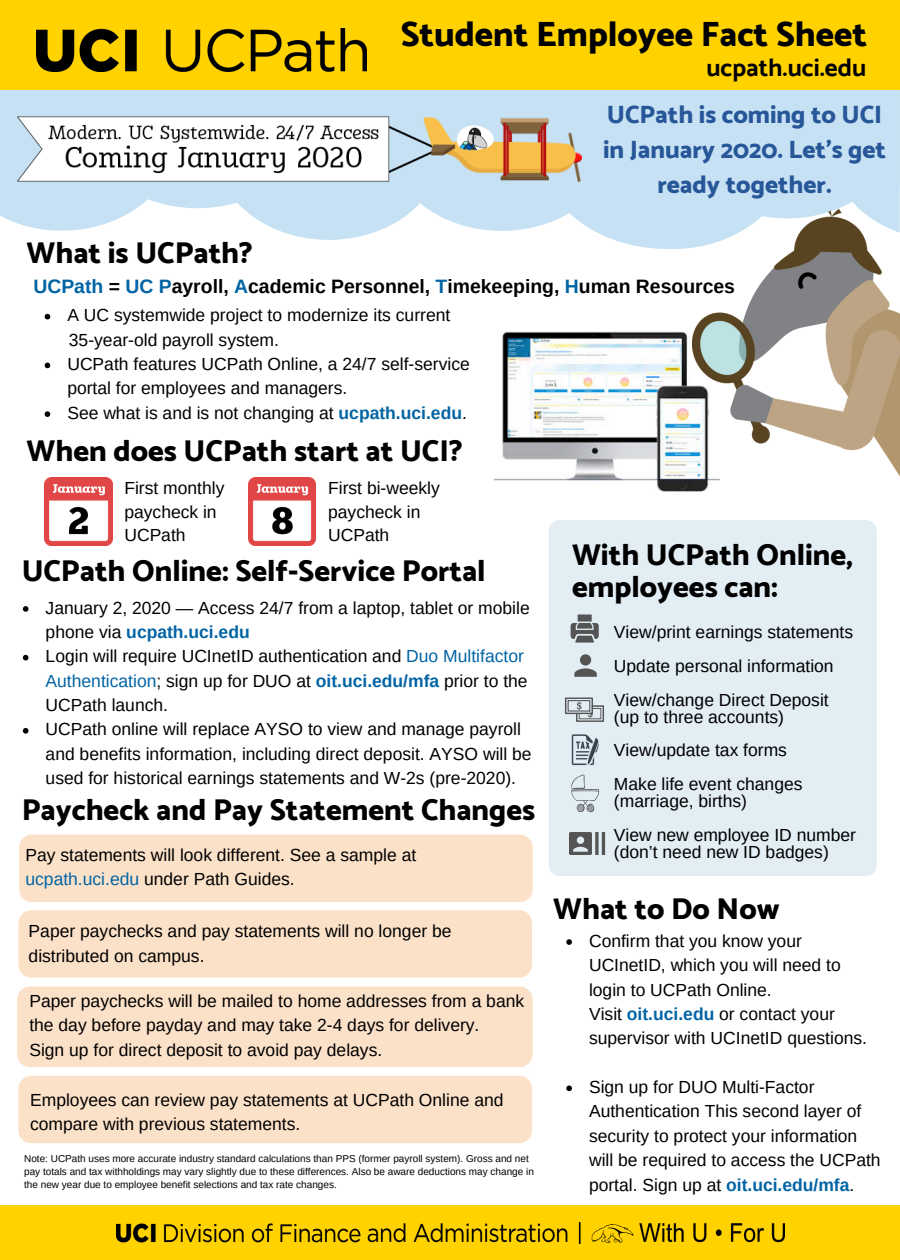
<style>
.page{position:relative;width:900px;height:1260px;background:#fff}
.page>*{position:absolute;margin:0;border:0;box-sizing:border-box;transform-origin:0 0}
.t1{font:800 35px "Catamaran";color:#000}
.t2{font:800 30px/32px "Catamaran";color:#000}
.t3{font:800 25px/35px "Catamaran";color:#275799;text-align:center}
.t4{font:700 25px "Catamaran";color:#000}
.t5{font:700 19.5px "Arimo";color:#000}
.t6{font:17.5px/24.5px "Arimo";color:#000}
.t7{font:10px/13px "Arimo";color:#000}
.s1{color:#0064a4}
.s2{font-weight:700;color:#0064a4}
</style>
<div class="page">
<svg style="left:0;top:90px;width:900px;height:159px;fill:#c6e1f3"></svg>
<div style="left:0;top:0;width:900px;height:90px;background:#ffd200"></div>
<img style="left:37px;top:28px;width:330px;height:43px">
<div style="left:0;top:1205px;width:900px;height:55px;background:#ffd200"></div>
<img style="left:117px;top:1223px;width:667px;height:20px">
<img style="left:18px;top:108px;width:564px;height:87px">
<img style="left:495px;top:332px;width:225px;height:159px">
<img style="left:692px;top:209px;width:208px;height:268px">
<svg style="left:45px;top:314px;width:5px;height:5px"></svg>
<svg style="left:45px;top:363px;width:5px;height:5px"></svg>
<svg style="left:45px;top:411px;width:5px;height:6px"></svg>
<img style="left:45px;top:478px;width:67px;height:67px">
<img style="left:248px;top:478px;width:68px;height:67px">
<svg style="left:23px;top:606px;width:5px;height:6px"></svg>
<svg style="left:23px;top:655px;width:5px;height:5px"></svg>
<svg style="left:23px;top:728px;width:5px;height:6px"></svg>
<div style="left:19px;top:835px;width:514px;height:67px;background:#fce1c9;border-radius:13px"></div>
<div style="left:18px;top:910px;width:514px;height:68px;background:#fce1c9;border-radius:13px"></div>
<div style="left:17px;top:986px;width:516px;height:81px;background:#fce1c9;border-radius:13px"></div>
<div style="left:18px;top:1076px;width:514px;height:67px;background:#fce1c9;border-radius:13px"></div>
<div style="left:549px;top:520px;width:328px;height:356px;background:#e2edf4;border-radius:11px"></div>
<svg style="left:571px;top:615px;width:28px;height:28px"></svg>
<svg style="left:574px;top:654px;width:23px;height:23px"></svg>
<svg style="left:565px;top:698px;width:39px;height:24px"></svg>
<svg style="left:571px;top:775px;width:28px;height:37px"></svg>
<svg style="left:569px;top:832px;width:36px;height:23px"></svg>
<svg style="left:566px;top:939px;width:6px;height:6px"></svg>
<svg style="left:566px;top:1086px;width:6px;height:5px"></svg>
<h1 class="t1" style="left:401px;top:14px;width:468px">Student Employee Fact Sheet</h1>
<h3 class="t4" style="left:706px;top:52px;width:161px">ucpath.uci.edu</h3>
<h2 class="t2" style="left:27px;top:237px;width:228px">What is UCPath?</h2>
<h3 class="t3" style="left:603px;top:97px;width:285px">UCPath is coming to UCI in January 2020. Let’s get ready together.</h3>
<p class="t5" style="left:33px;top:275px;width:703px"><span class="s1">UCPath</span> = <span class="s1">UC P</span>ayroll, <span class="s1">A</span>cademic Personnel, <span class="s1">T</span>imekeeping, <span class="s1">H</span>uman Resources</p>
<p class="t6" style="left:67px;top:303px;width:404px">A UC systemwide project to modernize its current 35-year-old payroll system.<br>UCPath features UCPath Online, a 24/7 self-service portal for employees and managers.<br>See what is and is not changing at <span class="s2">ucpath.uci.edu</span>.</p>
<h2 class="t2" style="left:27px;top:435px;width:437px">When does UCPath start at UCI?</h2>
<p class="t6" style="left:124px;top:476px;width:101px;line-height:23.5px">First monthly paycheck in<br>UCPath</p>
<p class="t6" style="left:328px;top:476px;width:113px;line-height:23.5px">First bi-weekly paycheck in<br>UCPath</p>
<h2 class="t2" style="left:22px;top:555px;width:465px">UCPath Online: Self-Service Portal</h2>
<p class="t6" style="left:46px;top:595px;width:488px">January 2, 2020 — Access 24/7 from a laptop, tablet or mobile phone via <span class="s2">ucpath.uci.edu<br></span>Login will require UCInetID authentication and <span class="s1">Duo Multifactor Authentication</span>; sign up for DUO at <span class="s2">oit.uci.edu/mfa</span> prior to the UCPath launch.<br>UCPath online will replace AYSO to view and manage payroll and benefits information, including direct deposit. AYSO will be used for historical earnings statements and W-2s (pre-2020).</p>
<h2 class="t2" style="left:22px;top:794px;width:515px">Paycheck and Pay Statement Changes</h2>
<p class="t6" style="left:25px;top:842px;width:392px">Pay statements will look different. See a sample at <span class="s1">ucpath.uci.edu</span> under Path Guides.</p>
<p class="t6" style="left:29px;top:919px;width:424px">Paper paychecks and pay statements will no longer be distributed on campus.</p>
<p class="t6" style="left:29px;top:989px;width:496px">Paper paychecks will be mailed to home addresses from a bank the day before payday and may take 2-4 days for delivery.<br>Sign up for direct deposit to avoid pay delays.</p>
<p class="t6" style="left:30px;top:1087px;width:475px">Employees can review pay statements at UCPath Online and compare with previous statements.</p>
<p class="t7" style="left:24px;top:1152px;width:511px">Note: UCPath uses more accurate industry standard calculations than PPS (former payroll system). Gross and net pay totals and tax withholdings may vary slightly due to these differences. Also be aware deductions may change in the new year due to employee benefit selections and tax rate changes.</p>
<h2 class="t2" style="left:572px;top:538px;width:283px">With UCPath Online, employees can:</h2>
<p class="t6" style="left:614px;top:615px;width:241px;line-height:33.8px">View/print earnings statements<br>Update personal information<br>View/change Direct Deposit</p>
<p class="t6" style="left:614px;top:700px;width:190px;line-height:33.8px">(up to three accounts)<br>View/update tax forms<br>Make life event changes</p>
<p class="t6" style="left:614px;top:784px;width:244px;line-height:33.8px">(marriage, births)<br>View new employee ID number</p>
<p class="t6" style="left:614px;top:839px;width:216px">(don’t need new ID badges)</p>
<h2 class="t2" style="left:553px;top:892px;width:228px">What to Do Now</h2>
<p class="t6" style="left:589px;top:928px;width:280px">Confirm that you know your<br>UCInetID, which you will need to login to UCPath Online.<br>Visit <span class="s2">oit.uci.edu</span> or contact your supervisor with UCInetID questions.</p>
<p class="t6" style="left:589px;top:1075px;width:293px">Sign up for DUO Multi-Factor Authentication This second layer of security to protect your information will be required to access the UCPath portal. Sign up at <span class="s2">oit.uci.edu/mfa</span>.</p>
</div>
